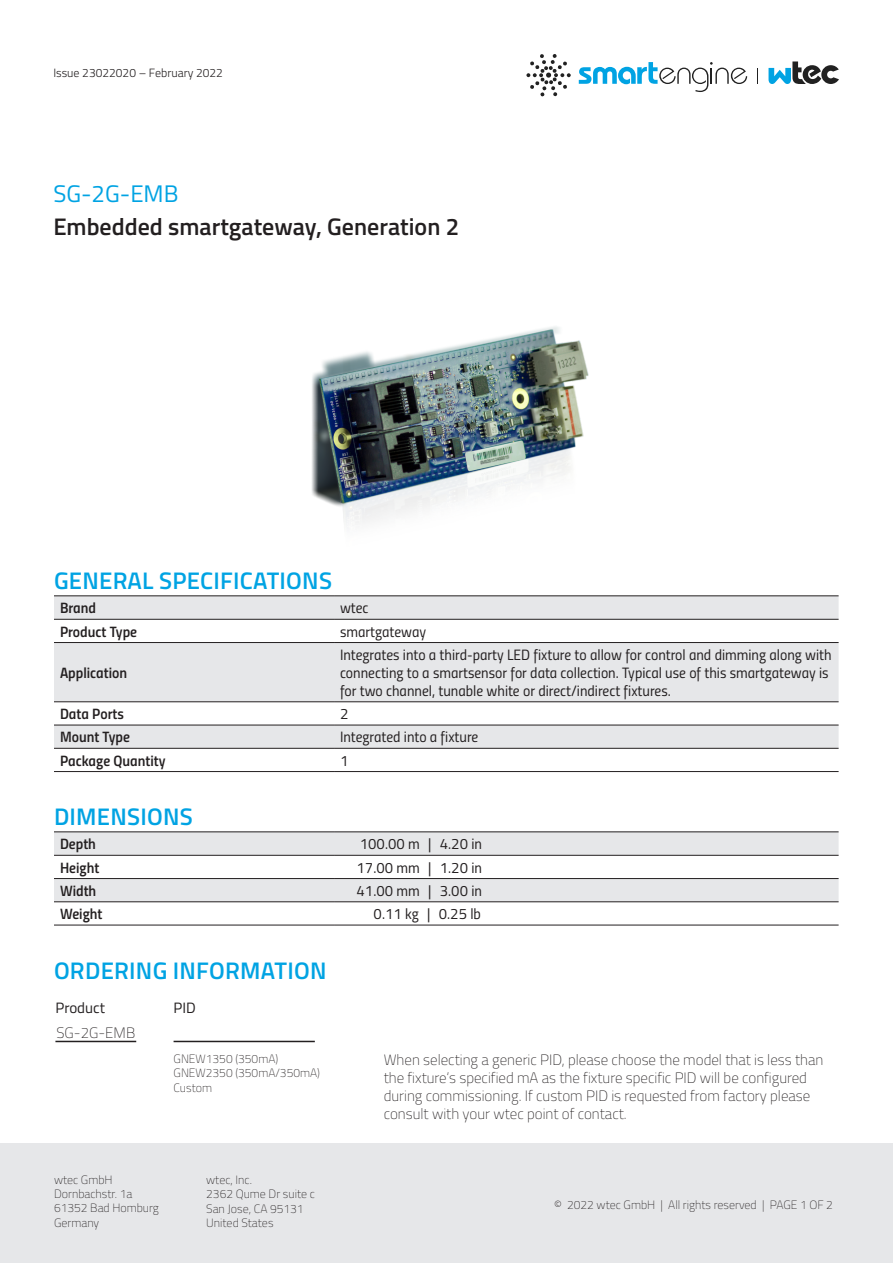
<style>
.page{position:relative;width:893px;height:1263px;background:#fff}
.page>*{position:absolute;margin:0;border:0;box-sizing:border-box;transform-origin:0 0}
.t1{font:600 24px "Titillium";letter-spacing:.01em;color:#00a3e3}
.t2{font:600 24px "Titillium";color:#231f20}
.t3{font:24px "Titillium";color:#00a3e3}
.t4{font:15px/18px "Titillium Regular Upright";color:#231f20}
.t5{font:100 15px/18px "Titillium";color:#231f20}
.t6{font:15px "Titillium Semibold Upright";color:#231f20}
.t7{font:15px "Titillium";color:#231f20}
.t8{font:100 12px/14.4px "Titillium";color:#231f20}
.t9{font:300 12px "Titillium";color:#231f20}
</style>
<div class="page">
<div style="left:0;top:1144px;width:893px;height:119px;background:#e6e7e9"></div>
<svg style="left:768px;top:61px;width:71px;height:23px"></svg>
<svg style="left:757px;top:68px;width:1px;height:16px"></svg>
<svg style="left:579px;top:62px;width:168px;height:30px"></svg>
<svg style="left:526px;top:54px;width:45px;height:43px"></svg>
<img style="left:311px;top:326px;width:278px;height:199px">
<svg style="left:54px;top:596px;width:785px;height:23px;background:#e1e2e4"></svg>
<svg style="left:54px;top:643px;width:785px;height:105px;fill:#e6e7e9"></svg>
<hr style="left:54px;top:619px;width:280px;height:1px;background:#231f20">
<hr style="left:334px;top:619px;width:505px;height:1px;background:#231f20">
<hr style="left:54px;top:642px;width:280px;height:1px;background:#231f20">
<hr style="left:334px;top:642px;width:505px;height:1px;background:#231f20">
<hr style="left:54px;top:701px;width:280px;height:1px;background:#231f20">
<hr style="left:334px;top:701px;width:505px;height:1px;background:#231f20">
<hr style="left:54px;top:725px;width:280px;height:1px;background:#231f20">
<hr style="left:334px;top:725px;width:505px;height:1px;background:#231f20">
<hr style="left:54px;top:748px;width:280px;height:1px;background:#231f20">
<hr style="left:334px;top:748px;width:505px;height:1px;background:#231f20">
<hr style="left:54px;top:771px;width:280px;height:1px;background:#231f20">
<hr style="left:334px;top:771px;width:505px;height:1px;background:#231f20">
<hr style="left:54px;top:595px;width:280px;height:1px;background:#231f20">
<hr style="left:334px;top:595px;width:505px;height:1px;background:#231f20">
<svg style="left:54px;top:832px;width:785px;height:23px;background:#e1e2e4"></svg>
<svg style="left:54px;top:879px;width:785px;height:46px;fill:#e6e7e9"></svg>
<hr style="left:54px;top:855px;width:280px;height:1px;background:#231f20">
<hr style="left:334px;top:855px;width:505px;height:1px;background:#231f20">
<hr style="left:54px;top:878px;width:280px;height:1px;background:#231f20">
<hr style="left:334px;top:878px;width:505px;height:1px;background:#231f20">
<hr style="left:54px;top:901px;width:280px;height:1px;background:#231f20">
<hr style="left:334px;top:901px;width:505px;height:1px;background:#231f20">
<hr style="left:54px;top:925px;width:280px;height:1px;background:#231f20">
<hr style="left:334px;top:925px;width:505px;height:1px;background:#231f20">
<hr style="left:54px;top:831px;width:280px;height:1px;background:#231f20">
<hr style="left:334px;top:831px;width:505px;height:1px;background:#231f20">
<hr style="left:55px;top:1041px;width:81px;height:1px;background:#231f20">
<hr style="left:174px;top:1041px;width:141px;height:1px;background:#231f20">
<p class="t9" style="left:53px;top:64px;width:171px">Issue 23022020 – February 2022</p>
<p class="t3" style="left:53px;top:176px;width:127px">SG-2G-EMB</p>
<p class="t2" style="left:53px;top:208px;width:407px">Embedded smartgateway, Generation 2</p>
<p class="t1" style="left:54px;top:563px;width:280px">GENERAL SPECIFICATIONS</p>
<p class="t6" style="left:60px;top:596px;width:38px">Brand</p>
<p class="t4" style="left:340px;top:598px;width:30px">wtec</p>
<p class="t6" style="left:60px;top:620px;width:79px">Product Type</p>
<p class="t4" style="left:340px;top:621px;width:88px">smartgateway</p>
<p class="t6" style="left:60px;top:661px;width:69px">Application</p>
<p class="t4" style="left:340px;top:645px;width:493px">Integrates into a third-party LED fixture to allow for control and dimming along with connecting to a smartsensor for data collection. Typical use of this smartgateway is for two channel, tunable white or direct/indirect fixtures.</p>
<p class="t6" style="left:60px;top:702px;width:65px">Data Ports</p>
<p class="t4" style="left:340px;top:704px;width:10px">2</p>
<p class="t6" style="left:60px;top:725px;width:71px">Mount Type</p>
<p class="t4" style="left:340px;top:727px;width:140px">Integrated into a fixture</p>
<p class="t6" style="left:60px;top:749px;width:107px">Package Quantity</p>
<p class="t4" style="left:340px;top:750px;width:10px">1</p>
<p class="t1" style="left:54px;top:799px;width:140px">DIMENSIONS</p>
<p class="t6" style="left:60px;top:832px;width:37px">Depth</p>
<p class="t4" style="left:360px;top:834px;width:124px">100.00 m | 4.20 in</p>
<p class="t6" style="left:60px;top:856px;width:41px">Height</p>
<p class="t4" style="left:357px;top:857px;width:127px">17.00 mm | 1.20 in</p>
<p class="t6" style="left:60px;top:879px;width:38px">Width</p>
<p class="t4" style="left:357px;top:881px;width:127px">41.00 mm | 3.00 in</p>
<p class="t6" style="left:60px;top:902px;width:44px">Weight</p>
<p class="t4" style="left:374px;top:904px;width:109px">0.11 kg | 0.25 lb</p>
<p class="t1" style="left:54px;top:952px;width:274px">ORDERING INFORMATION</p>
<p class="t7" style="left:55px;top:997px;width:51px">Product</p>
<p class="t5" style="left:57px;top:1023px;width:80px">SG-2G-EMB</p>
<p class="t7" style="left:174px;top:997px;width:24px">PID</p>
<p class="t8" style="left:174px;top:1051px;width:106px">GNEW1350 (350mA)</p>
<p class="t8" style="left:174px;top:1065px;width:148px">GNEW2350 (350mA/350mA)</p>
<p class="t8" style="left:174px;top:1080px;width:40px">Custom</p>
<p class="t8" style="left:54px;top:1171px;width:60px">wtec GmbH</p>
<p class="t8" style="left:54px;top:1186px;width:80px">Dornbachstr. 1a</p>
<p class="t8" style="left:54px;top:1200px;width:106px">61352 Bad Homburg</p>
<p class="t8" style="left:54px;top:1215px;width:47px">Germany</p>
<p class="t8" style="left:206px;top:1172px;width:47px">wtec, Inc.</p>
<p class="t8" style="left:206px;top:1186px;width:110px">2362 Qume Dr suite c<br>San Jose, CA 95131</p>
<p class="t8" style="left:206px;top:1215px;width:69px">United States</p>
<p class="t5" style="left:384px;top:1050px;width:441px">When selecting a generic PID, please choose the model that is less than the fixture‘s specified mA as the fixture specific PID will be configured during commissioning. If custom PID is requested from factory please consult with your wtec point of contact.</p>
<p class="t8" style="left:554px;top:1197px;width:280px">© 2022 wtec GmbH | All rights reserved | PAGE 1 OF 2</p>
</div>
